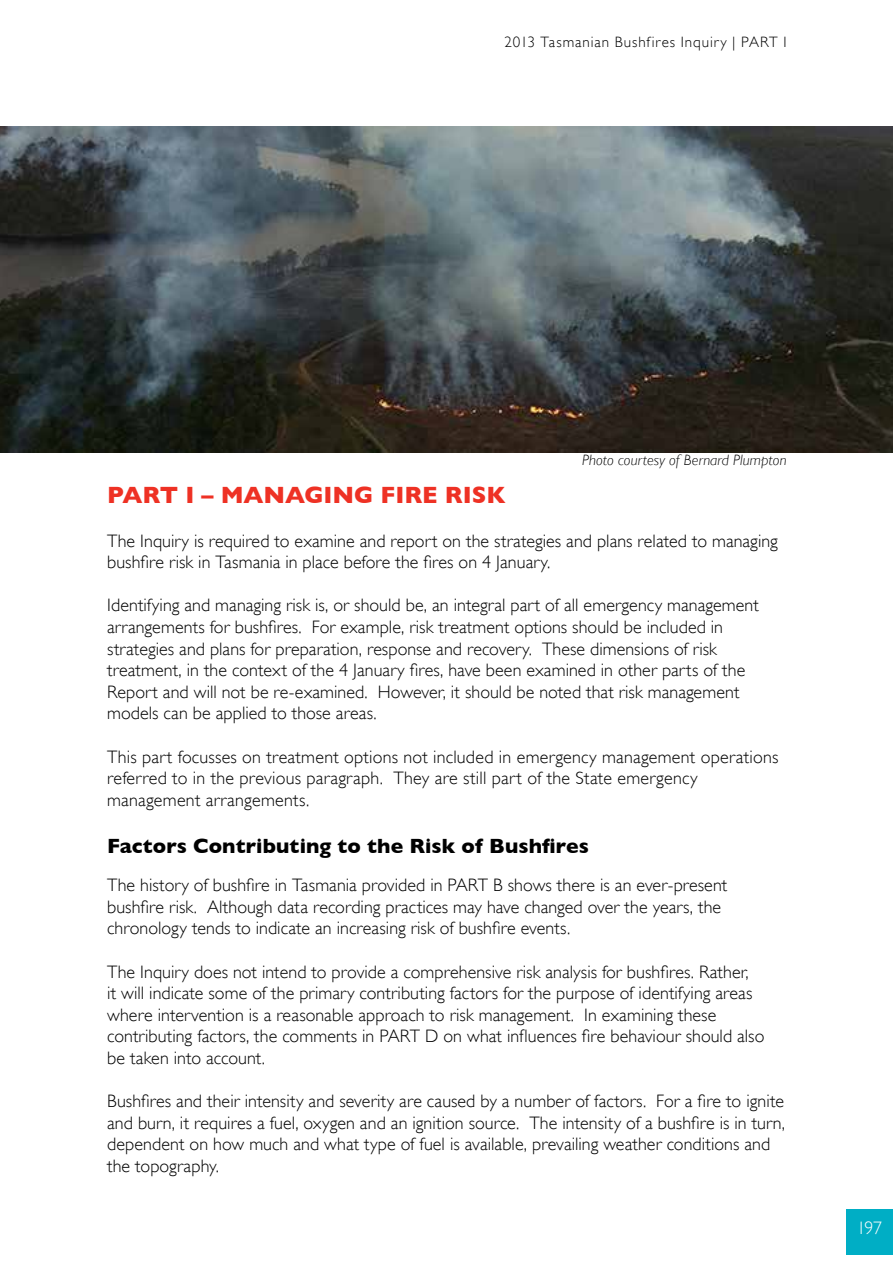
<style>
.page{position:relative;width:893px;height:1263px;background:#fff}
.page>*{position:absolute;margin:0;border:0;box-sizing:border-box;transform-origin:0 0}
.t1{font:700 24px "Gill Sans";letter-spacing:-.005em;color:#ee3124}
.t2{font:700 21px "Gill Sans";letter-spacing:.005em;color:#000}
.t3{font:300 18px/21.6px "Gill Sans";letter-spacing:.005em;color:#000}
.t4{font:300 18px "Gill Sans";color:#fff}
.t5{font:300 15px "Gill Sans";letter-spacing:.06em;color:#010101}
.t6{font:italic 300 15px "Gill Sans";letter-spacing:.005em;color:#000}
</style>
<div class="page">
<div style="left:846px;top:1209px;width:47px;height:45px;background:#00aec5"></div>
<img style="left:0;top:126px;width:893px;height:327px">
<p class="t5" style="left:504px;top:34px;width:284px">2013 Tasmanian Bushfires Inquiry | PART I</p>
<p class="t6" style="left:582px;top:451px;width:206px">Photo courtesy of Bernard Plumpton</p>
<h1 class="t1" style="left:107px;top:481px;width:400px">PART I – MANAGING FIRE RISK</h1>
<p class="t3" style="left:107px;top:530px;width:672px">The Inquiry is required to examine and report on the strategies and plans related to managing bushfire risk in Tasmania in place before the fires on 4 January.</p>
<p class="t3" style="left:107px;top:595px;width:653px">Identifying and managing risk is, or should be, an integral part of all emergency management arrangements for bushfires. For example, risk treatment options should be included in strategies and plans for preparation, response and recovery. These dimensions of risk treatment, in the context of the 4 January fires, have been examined in other parts of the Report and will not be re-examined. However, it should be noted that risk management models can be applied to those areas.</p>
<p class="t3" style="left:107px;top:746px;width:673px">This part focusses on treatment options not included in emergency management operations referred to in the previous paragraph. They are still part of the State emergency management arrangements.</p>
<h2 class="t2" style="left:107px;top:833px;width:483px">Factors Contributing to the Risk of Bushfires</h2>
<p class="t3" style="left:107px;top:874px;width:622px">The history of bushfire in Tasmania provided in PART B shows there is an ever-present bushfire risk. Although data recording practices may have changed over the years, the chronology tends to indicate an increasing risk of bushfire events.</p>
<p class="t3" style="left:107px;top:961px;width:659px">The Inquiry does not intend to provide a comprehensive risk analysis for bushfires. Rather,<br>it will indicate some of the primary contributing factors for the purpose of identifying areas where intervention is a reasonable approach to risk management. In examining these contributing factors, the comments in PART D on what influences fire behaviour should also be taken into account.</p>
<p class="t3" style="left:107px;top:1090px;width:679px">Bushfires and their intensity and severity are caused by a number of factors. For a fire to ignite and burn, it requires a fuel, oxygen and an ignition source. The intensity of a bushfire is in turn, dependent on how much and what type of fuel is available, prevailing weather conditions and the topography.</p>
<p class="t4" style="left:857px;top:1218px;width:27px">197</p>
</div>
